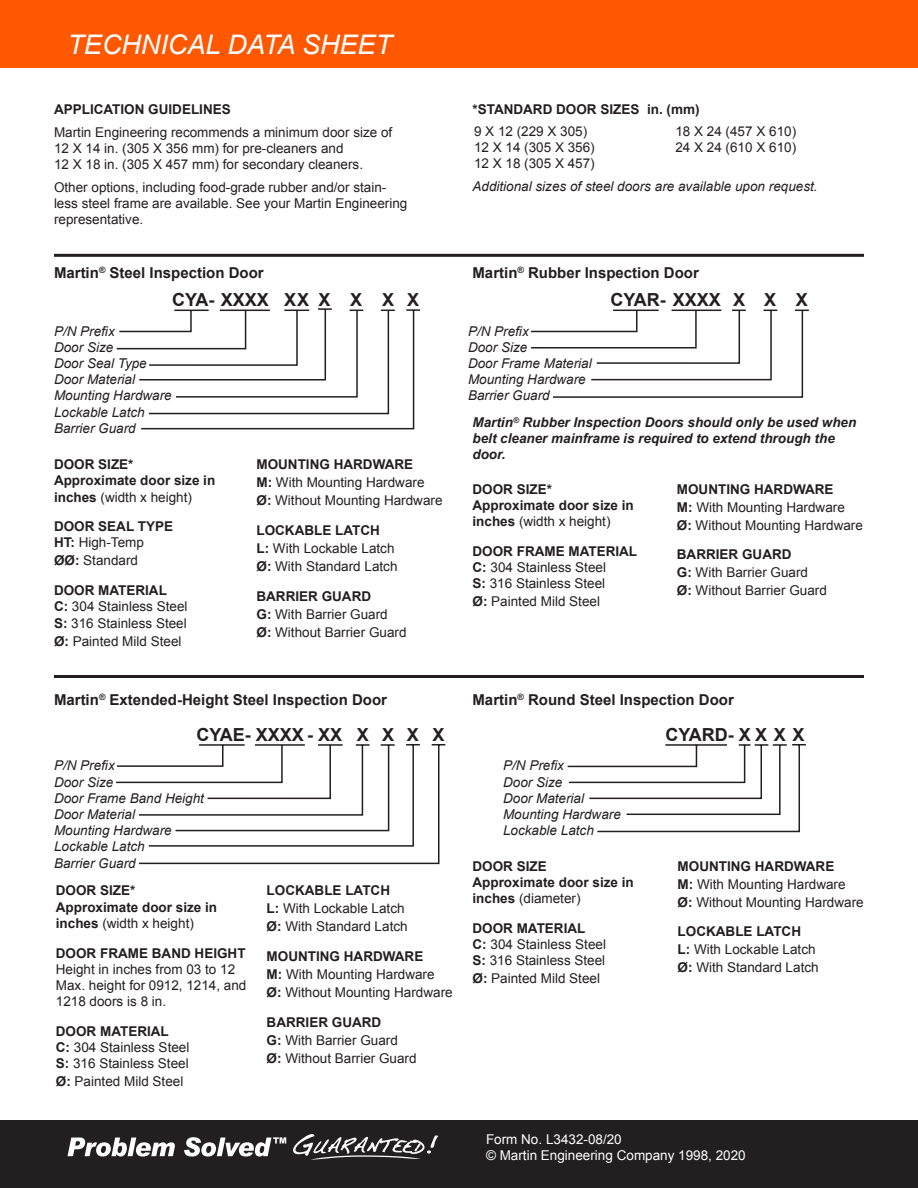
<style>
.page{position:relative;width:918px;height:1188px;background:#fff}
.page>*{position:absolute;margin:0;border:0;box-sizing:border-box;transform-origin:0 0}
.t1{font:italic 27px "Arial";color:#fff}
.P_N{font:700 18px "Arial";color:#231f20}
.t2{font:700 15px "Arial";color:#231f20}
.Paragraph{font:13.5px/18px "Arial";color:#231f20}
.P_N_Digit_Key{font:italic 13.5px/16.2px "Arial";color:#231f20}
.Headline{font:700 13.5px/16.2px "Arial";color:#231f20}
.t3{font:italic 700 13.5px/16.2px "Arial";color:#231f20}
.t4{font:13.5px "Arial";color:#fff}
.Paragraph-2{font:italic 13.5px "Arial";color:#231f20}
.s1{font-weight:400}
.s2{font-weight:700}
</style>
<div class="page">
<div style="left:0;top:1120px;width:918px;height:68px;background:#231f20"></div>
<div style="left:0;top:0;width:918px;height:68px;background:#ff5800"></div>
<svg style="left:531px;top:309px;width:278px;height:89px"></svg>
<svg style="left:116px;top:744px;width:330px;height:121px"></svg>
<svg style="left:567px;top:744px;width:239px;height:89px"></svg>
<hr style="left:54px;top:675px;width:810px;height:3px;background:#231f20">
<hr style="left:54px;top:254px;width:810px;height:3px;background:#231f20">
<svg style="left:116px;top:308px;width:304px;height:122px"></svg>
<svg style="left:67px;top:1138px;width:108px;height:19px"></svg>
<svg style="left:184px;top:1137px;width:102px;height:20px"></svg>
<svg style="left:293px;top:1134px;width:145px;height:26px"></svg>
<p class="t1" style="left:68px;top:27px;width:326px">TECHNICAL DATA SHEET</p>
<p class="Headline" style="left:54px;top:101px;width:178px">APPLICATION GUIDELINES</p>
<p class="Paragraph" style="left:54px;top:124px;width:340px;line-height:16.2px">Martin Engineering recommends a minimum door size of<br>12 X 14 in. (305 X 356 mm) for pre-cleaners and<br>12 X 18 in. (305 X 457 mm) for secondary cleaners.</p>
<p class="Paragraph" style="left:54px;top:179px;width:355px;line-height:16.2px">Other options, including food-grade rubber and/or stain&shy;less steel frame are available. See your Martin Engineering representative.</p>
<p class="Headline" style="left:472px;top:101px;width:229px">*STANDARD DOOR SIZES in. (mm)</p>
<p class="Paragraph" style="left:474px;top:123px;width:122px;line-height:16.2px">9 X 12 (229 X 305)<br>12 X 14 (305 X 356)<br>12 X 18 (305 X 457)</p>
<p class="Paragraph" style="left:675px;top:123px;width:122px;line-height:16.2px">18 X 24 (457 X 610)<br>24 X 24 (610 X 610)</p>
<p class="Paragraph-2" style="left:472px;top:178px;width:347px">Additional sizes of steel doors are available upon request.</p>
<p class="t2" style="left:54px;top:263px;width:211px">Martin<sup>®</sup> Steel Inspection Door</p>
<p class="t2" style="left:472px;top:263px;width:228px">Martin<sup>®</sup> Rubber Inspection Door</p>
<p class="P_N" style="left:172px;top:288px;width:248px">CYA- XXXX XX X X X X</p>
<p class="P_N_Digit_Key" style="left:54px;top:323px;width:119px">P/N Prefix<br>Door Size<br>Door Seal Type<br>Door Material<br>Mounting Hardware<br>Lockable Latch<br>Barrier Guard</p>
<p class="Headline" style="left:54px;top:457px;width:163px">DOOR SIZE*<br>Approximate door size in inches <span class="s1">(width x height)</span></p>
<p class="Headline" style="left:54px;top:519px;width:121px">DOOR SEAL TYPE<br>HT: <span class="s1">High-Temp</span></p>
<p class="Paragraph" style="left:54px;top:552px;width:86px"><span class="s2">ØØ:</span> Standard</p>
<p class="Paragraph" style="left:54px;top:582px;width:135px;line-height:16.2px"><span class="s2">DOOR MATERIAL<br>C:</span> 304 Stainless Steel<br><span class="s2">S:</span> 316 Stainless Steel</p>
<p class="Paragraph" style="left:54px;top:632px;width:129px"><span class="s2">Ø:</span> Painted Mild Steel</p>
<p class="Paragraph" style="left:256px;top:456px;width:188px"><span class="s2">MOUNTING HARDWARE<br>M:</span> With Mounting Hardware<br><span class="s2">Ø:</span> Without Mounting Hardware</p>
<p class="Paragraph" style="left:256px;top:521px;width:143px"><span class="s2">LOCKABLE LATCH<br>L:</span> With Lockable Latch<br><span class="s2">Ø:</span> With Standard Latch</p>
<p class="Paragraph" style="left:256px;top:587px;width:152px"><span class="s2">BARRIER GUARD<br>G:</span> With Barrier Guard<br><span class="s2">Ø:</span> Without Barrier Guard</p>
<p class="P_N_Digit_Key" style="left:468px;top:323px;width:125px">P/N Prefix<br>Door Size<br>Door Frame Material<br>Mounting Hardware<br>Barrier Guard</p>
<p class="P_N" style="left:611px;top:288px;width:199px">CYAR- XXXX X X X</p>
<p class="t3" style="left:472px;top:415px;width:385px">Martin<sup>®</sup> Rubber Inspection Doors should only be used when belt cleaner mainframe is required to extend through the door.</p>
<p class="Headline" style="left:472px;top:481px;width:163px">DOOR SIZE*<br>Approximate door size in inches <span class="s1">(width x height)</span></p>
<p class="Paragraph" style="left:472px;top:543px;width:166px;line-height:16.2px"><span class="s2">DOOR FRAME MATERIAL<br>C:</span> 304 Stainless Steel<br><span class="s2">S:</span> 316 Stainless Steel</p>
<p class="Paragraph" style="left:472px;top:593px;width:129px"><span class="s2">Ø:</span> Painted Mild Steel</p>
<p class="Paragraph" style="left:677px;top:480px;width:188px"><span class="s2">MOUNTING HARDWARE<br>M:</span> With Mounting Hardware<br><span class="s2">Ø:</span> Without Mounting Hardware</p>
<p class="Paragraph" style="left:677px;top:546px;width:152px"><span class="s2">BARRIER GUARD<br>G:</span> With Barrier Guard<br><span class="s2">Ø:</span> Without Barrier Guard</p>
<p class="t2" style="left:54px;top:689px;width:335px">Martin<sup>®</sup> Extended-Height Steel Inspection Door</p>
<p class="t2" style="left:472px;top:689px;width:263px">Martin<sup>®</sup> Round Steel Inspection Door</p>
<p class="P_N" style="left:197px;top:722px;width:250px">CYAE- XXXX - XX X X X X</p>
<p class="P_N_Digit_Key" style="left:54px;top:758px;width:152px">P/N Prefix<br>Door Size<br>Door Frame Band Height<br>Door Material<br>Mounting Hardware<br>Lockable Latch<br>Barrier Guard</p>
<p class="Headline" style="left:56px;top:883px;width:163px">DOOR SIZE*<br>Approximate door size in inches <span class="s1">(width x height)</span></p>
<p class="Paragraph" style="left:56px;top:945px;width:192px;line-height:16.2px"><span class="s2">DOOR FRAME BAND HEIGHT<br></span>Height in inches from 03 to 12<br>Max. height for 0912, 1214, and<br>1218 doors is 8 in.</p>
<p class="Paragraph" style="left:56px;top:1023px;width:135px;line-height:16.2px"><span class="s2">DOOR MATERIAL<br>C:</span> 304 Stainless Steel<br><span class="s2">S:</span> 316 Stainless Steel</p>
<p class="Paragraph" style="left:56px;top:1073px;width:129px"><span class="s2">Ø:</span> Painted Mild Steel</p>
<p class="Paragraph" style="left:267px;top:882px;width:143px"><span class="s2">LOCKABLE LATCH<br>L:</span> With Lockable Latch<br><span class="s2">Ø:</span> With Standard Latch</p>
<p class="Paragraph" style="left:267px;top:948px;width:188px"><span class="s2">MOUNTING HARDWARE<br>M:</span> With Mounting Hardware<br><span class="s2">Ø:</span> Without Mounting Hardware</p>
<p class="Paragraph" style="left:267px;top:1013px;width:152px"><span class="s2">BARRIER GUARD<br>G:</span> With Barrier Guard<br><span class="s2">Ø:</span> Without Barrier Guard</p>
<p class="P_N_Digit_Key" style="left:503px;top:758px;width:119px">P/N Prefix<br>Door Size<br>Door Material<br>Mounting Hardware<br>Lockable Latch</p>
<p class="Headline" style="left:472px;top:858px;width:163px">DOOR SIZE<br>Approximate door size in inches <span class="s1">(diameter)</span></p>
<p class="Paragraph" style="left:472px;top:920px;width:135px;line-height:16.2px"><span class="s2">DOOR MATERIAL<br>C:</span> 304 Stainless Steel<br><span class="s2">S:</span> 316 Stainless Steel</p>
<p class="Paragraph" style="left:472px;top:969px;width:129px"><span class="s2">Ø:</span> Painted Mild Steel</p>
<p class="P_N" style="left:665px;top:722px;width:141px">CYARD- X X X X</p>
<p class="Paragraph" style="left:678px;top:857px;width:188px"><span class="s2">MOUNTING HARDWARE<br>M:</span> With Mounting Hardware<br><span class="s2">Ø:</span> Without Mounting Hardware</p>
<p class="Paragraph" style="left:678px;top:923px;width:143px"><span class="s2">LOCKABLE LATCH<br>L:</span> With Lockable Latch<br><span class="s2">Ø:</span> With Standard Latch</p>
<p class="t4" style="left:486px;top:1130px;width:137px">Form No. L3432-08/20</p>
<p class="t4" style="left:486px;top:1146px;width:261px">© Martin Engineering Company 1998, 2020</p>
</div>
